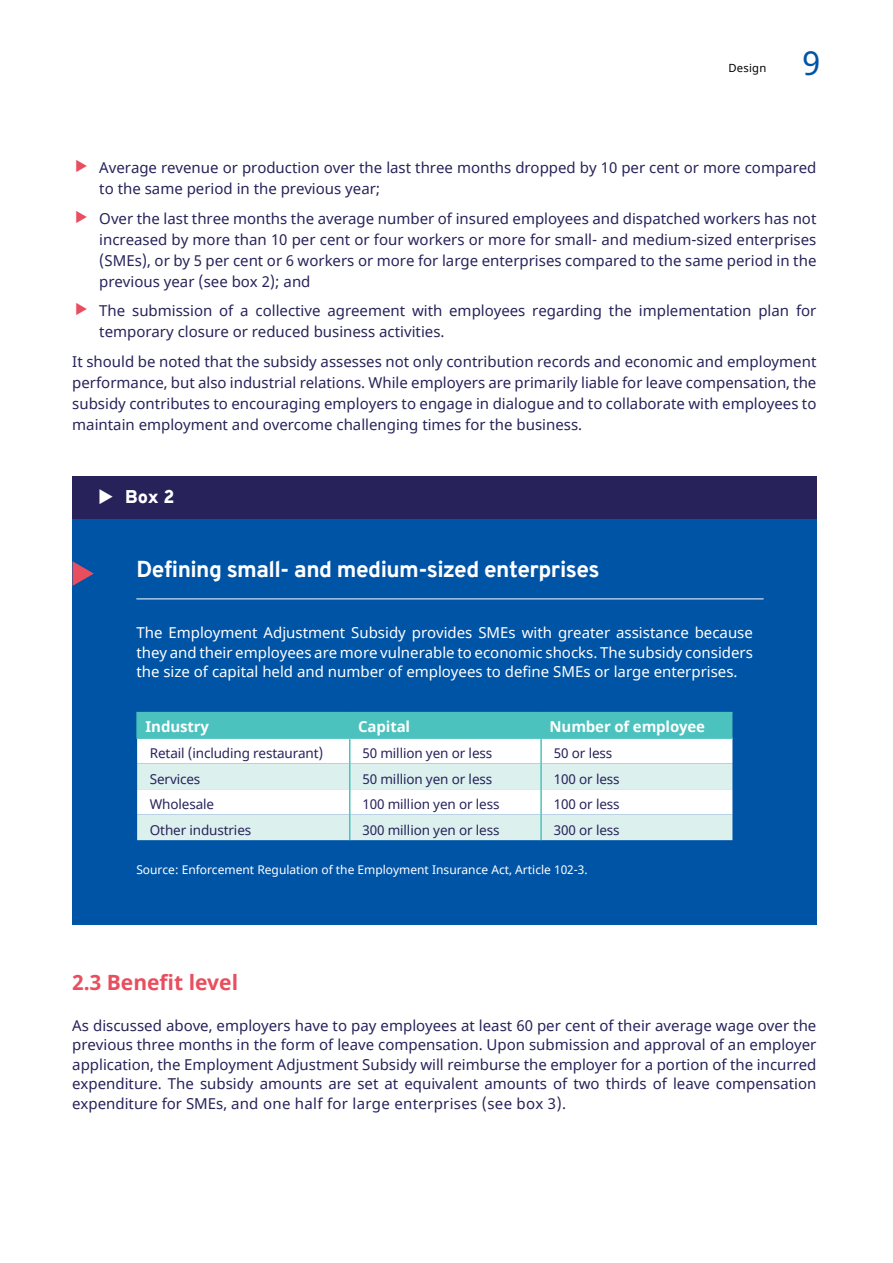
<style>
.page{position:relative;width:893px;height:1263px;background:#fff}
.page>*{position:absolute;margin:0;border:0;box-sizing:border-box;transform-origin:0 0}
.t1{font:33px "Noto Sans";color:#0054a6}
.t2{font:800 22.5px "Overpass";letter-spacing:-.025em;color:#fff}
.t3{font:700 21px "Noto Sans";color:#e84e5e}
.t4{font:900 18px "Overpass";color:#fff}
.t5{font:15px/21px "Noto Sans";color:#27235a;text-align:justify}
.t6{font:15px/19.5px "Noto Sans";color:#fff;text-align:justify}
.t7{font:700 15px "Noto Sans";letter-spacing:-.01em;color:#fff}
.t8{font:13.5px "Noto Sans";letter-spacing:-.01em;color:#27235a}
.t9{font:12px "Noto Sans";color:#fff}
.t10{font:11.25px "Noto Sans";letter-spacing:.02em;color:#000}
</style>
<div class="page">
<div style="left:73px;top:519px;width:744px;height:406px;background:#0054a6"></div>
<div style="left:72px;top:476px;width:745px;height:43px;background:#27235a"></div>
<hr style="left:136px;top:598px;width:628px;height:1px;background:#fff">
<svg style="left:73px;top:561px;width:21px;height:25px"></svg>
<hr style="left:136px;top:712px;width:214px;height:1px;background:#4bc2be">
<hr style="left:136px;top:713px;width:2px;height:24px;background:#4bc2be">
<hr style="left:350px;top:712px;width:191px;height:1px;background:#4bc2be">
<hr style="left:541px;top:712px;width:191px;height:1px;background:#4bc2be">
<hr style="left:136px;top:737px;width:214px;height:2px;background:#4bc2be">
<svg style="left:137px;top:713px;width:595px;height:127px"></svg>
<p class="t10" style="left:728px;top:60px;width:39px">Design</p>
<h1 class="t1" style="left:802px;top:40px;width:20px">9</h1>
<p class="t5" style="left:99px;top:158px;width:719px">Average revenue or production over the last three months dropped by 10 per cent or more compared to the same period in the previous year;</p>
<p class="t5" style="left:99px;top:208px;width:719px">Over the last three months the average number of insured employees and dispatched workers has not increased by more than 10 per cent or four workers or more for small- and medium-sized enterprises (SMEs), or by 5 per cent or 6 workers or more for large enterprises compared to the same period in the previous year (see box 2); and</p>
<p class="t5" style="left:99px;top:301px;width:719px">The submission of a collective agreement with employees regarding the implementation plan for temporary closure or reduced business activities.</p>
<p class="t5" style="left:72px;top:351px;width:746px">It should be noted that the subsidy assesses not only contribution records and economic and employment performance, but also industrial relations. While employers are primarily liable for leave compensation, the subsidy contributes to encouraging employers to engage in dialogue and to collaborate with employees to maintain employment and overcome challenging times for the business.</p>
<p class="t4" style="left:98px;top:484px;width:78px">◆ Box 2</p>
<h2 class="t2" style="left:136px;top:553px;width:465px">Defining small- and medium-sized enterprises</h2>
<p class="t6" style="left:136px;top:624px;width:618px">The Employment Adjustment Subsidy provides SMEs with greater assistance because they and their employees are more vulnerable to economic shocks. The subsidy considers the size of capital held and number of employees to define SMEs or large enterprises.</p>
<p class="t7" style="left:146px;top:715px;width:65px">Industry</p>
<p class="t7" style="left:358px;top:715px;width:53px">Capital</p>
<p class="t7" style="left:550px;top:715px;width:157px">Number of employee</p>
<p class="t8" style="left:150px;top:744px;width:175px">Retail (including restaurant)</p>
<p class="t8" style="left:362px;top:744px;width:131px">50 million yen or less</p>
<p class="t8" style="left:554px;top:744px;width:60px">50 or less</p>
<p class="t8" style="left:150px;top:769px;width:52px">Services</p>
<p class="t8" style="left:362px;top:769px;width:131px">50 million yen or less</p>
<p class="t8" style="left:554px;top:769px;width:67px">100 or less</p>
<p class="t8" style="left:150px;top:795px;width:66px">Wholesale</p>
<p class="t8" style="left:362px;top:795px;width:139px">100 million yen or less</p>
<p class="t8" style="left:554px;top:795px;width:67px">100 or less</p>
<p class="t8" style="left:150px;top:820px;width:103px">Other industries</p>
<p class="t8" style="left:362px;top:820px;width:139px">300 million yen or less</p>
<p class="t8" style="left:554px;top:820px;width:67px">300 or less</p>
<p class="t9" style="left:136px;top:862px;width:453px">Source: Enforcement Regulation of the Employment Insurance Act, Article 102-3.</p>
<h3 class="t3" style="left:72px;top:967px;width:167px">2.3 Benefit level</h3>
<p class="t5" style="left:72px;top:1016px;width:746px;line-height:19.5px">As discussed above, employers have to pay employees at least 60 per cent of their average wage over the previous three months in the form of leave compensation. Upon submission and approval of an employer application, the Employment Adjustment Subsidy will reimburse the employer for a portion of the incurred expenditure. The subsidy amounts are set at equivalent amounts of two thirds of leave compensation expenditure for SMEs, and one half for large enterprises (see box 3).</p>
</div>
